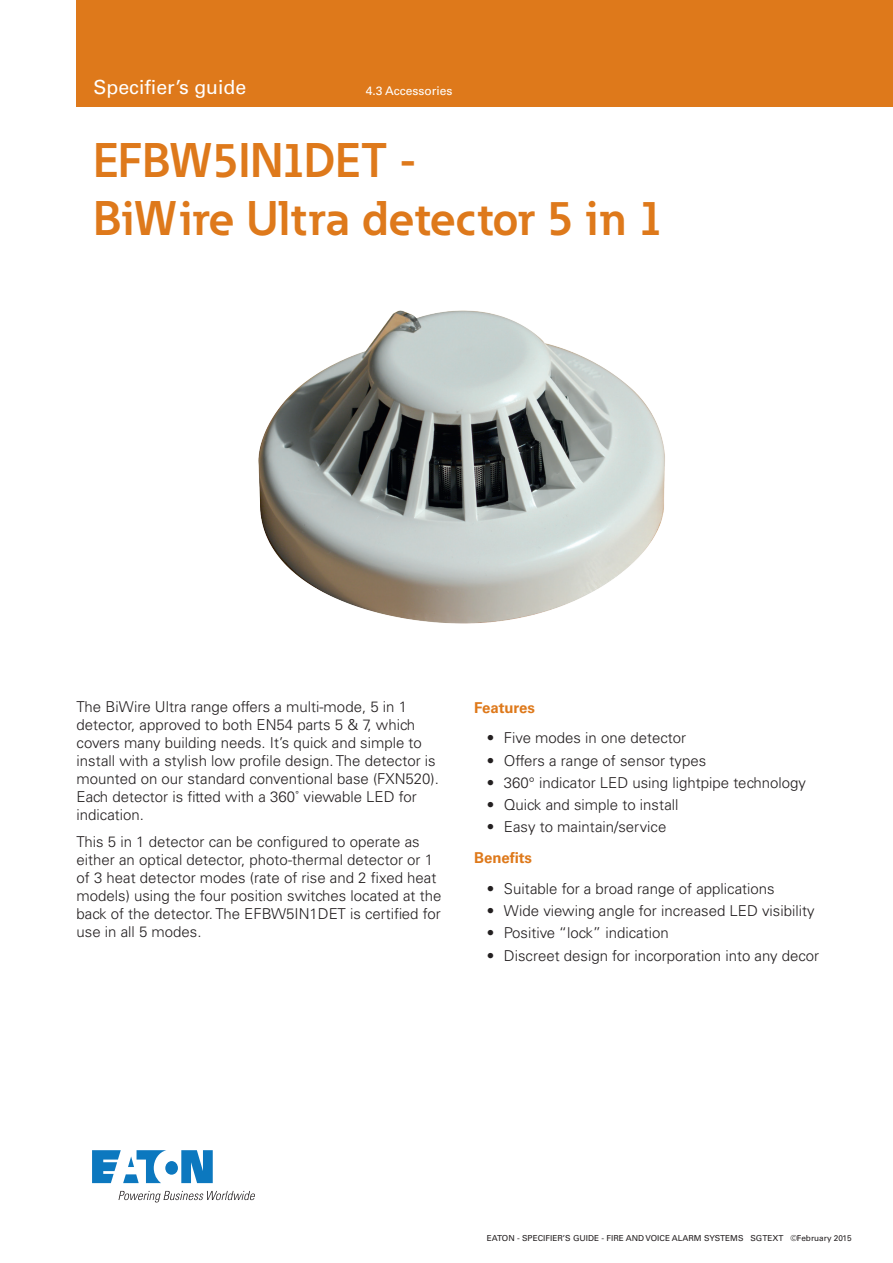
<style>
.page{position:relative;width:893px;height:1263px;background:#fff}
.page>*{position:absolute;margin:0;border:0;box-sizing:border-box;transform-origin:0 0}
.t1{font:700 48px/57.6px "Eaton";color:#de791b}
.t2{font:19.5px "Univers LT Std";color:#fff}
.t3{font:300 15px/18px "Univers LT Std";color:#231f20}
.t4{font:700 15px "Univers LT Std";color:#de791b}
.t5{font:12px "Univers LT Std";color:#fff}
.t6{font:8.25px "Univers LT Std";color:#231f20}
</style>
<div class="page">
<svg style="left:92px;top:1150px;width:121px;height:33px"></svg>
<svg style="left:119px;top:1191px;width:136px;height:11px"></svg>
<img style="left:258px;top:310px;width:407px;height:314px">
<div style="left:77px;top:0;width:816px;height:106px;background:#de791b"></div>
<h2 class="t2" style="left:94px;top:76px;width:154px">Specifier’s guide</h2>
<p class="t5" style="left:366px;top:83px;width:88px">4.3 Accessories</p>
<h1 class="t1" style="left:94px;top:131px;width:573px">EFBW5IN1DET -<br>BiWire Ultra detector 5 in 1</h1>
<p class="t3" style="left:77px;top:698px;width:364px">The BiWire Ultra range offers a multi-mode, 5 in 1 detector, approved to both EN54 parts 5 &amp; 7, which covers many building needs. It’s quick and simple to install with a stylish low profile design. The detector is mounted on our standard conventional base (FXN520).<br>Each detector is fitted with a 360˚ viewable LED for indication.</p>
<p class="t3" style="left:77px;top:833px;width:366px">This 5 in 1 detector can be configured to operate as either an optical detector, photo-thermal detector or 1 of 3 heat detector modes (rate of rise and 2 fixed heat models) using the four position switches located at the back of the detector. The EFBW5IN1DET is certified for use in all 5 modes.</p>
<p class="t4" style="left:474px;top:698px;width:62px">Features</p>
<p class="t3" style="left:487px;top:729px;width:201px">• Five modes in one detector</p>
<p class="t3" style="left:487px;top:751px;width:221px">• Offers a range of sensor types</p>
<p class="t3" style="left:487px;top:773px;width:321px">• 360° indicator LED using lightpipe technology</p>
<p class="t3" style="left:487px;top:796px;width:193px">• Quick and simple to install</p>
<p class="t3" style="left:487px;top:818px;width:181px">• Easy to maintain/service</p>
<p class="t4" style="left:474px;top:849px;width:59px">Benefits</p>
<p class="t3" style="left:487px;top:879px;width:289px">• Suitable for a broad range of applications</p>
<p class="t3" style="left:487px;top:902px;width:329px">• Wide viewing angle for increased LED visibility</p>
<p class="t3" style="left:487px;top:924px;width:183px">• Positive “lock” indication</p>
<p class="t3" style="left:487px;top:946px;width:334px">• Discreet design for incorporation into any decor</p>
<p class="t6" style="left:487px;top:1233px;width:366px">EATON - SPECIFIER’S GUIDE - FIRE AND VOICE ALARM SYSTEMS SGTEXT ©February 2015</p>
</div>
